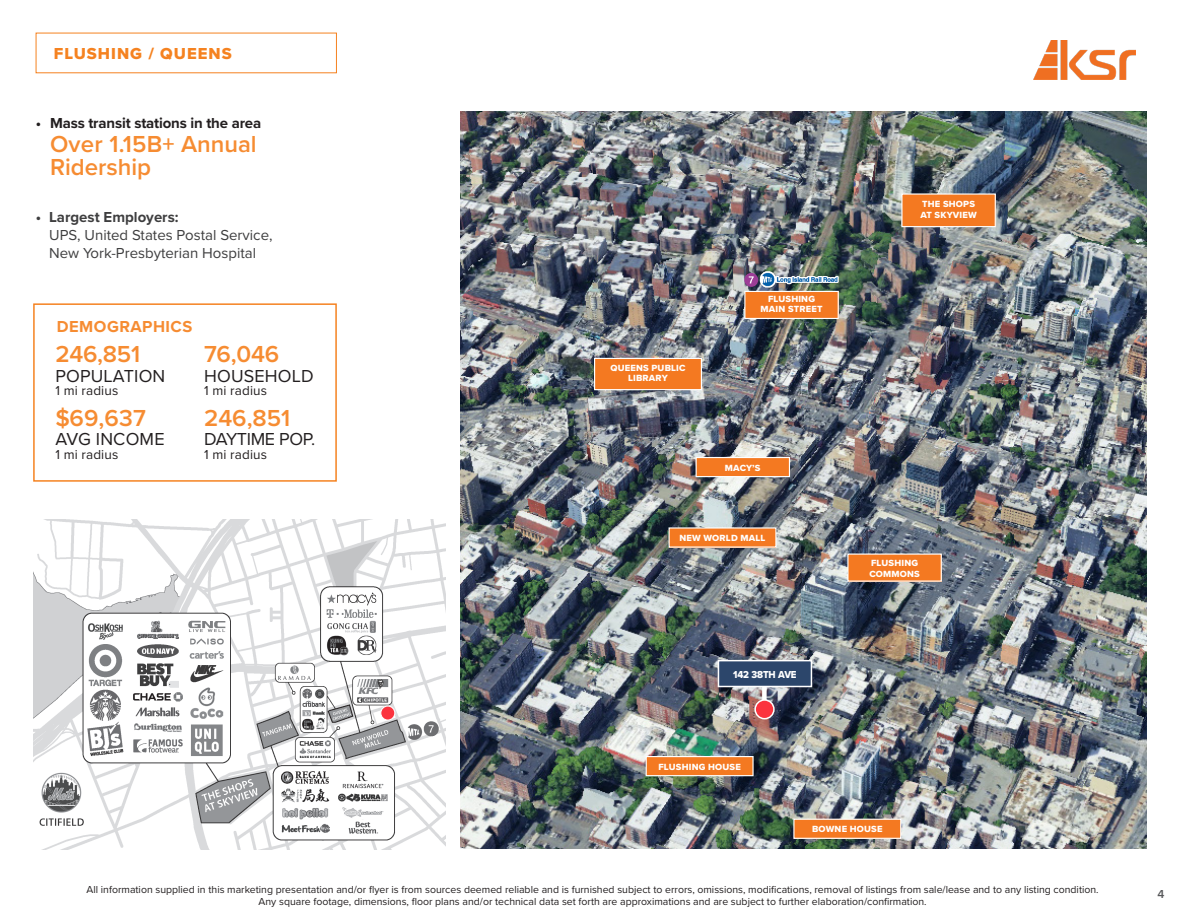
<style>
.page{position:relative;width:1188px;height:918px;background:#fff}
.page>*{position:absolute;margin:0;border:0;box-sizing:border-box;transform-origin:0 0}
.t1{font:600 24px/22.5px "Proxima Nova";color:#f68c32}
.t2{font:18px "Proxima Nova";letter-spacing:.01em;color:#231f20}
.t3{font:18px "Proxima Nova";letter-spacing:-.02em;color:#231f20}
.t4{font:16.5px "Proxima Nova Extrabld";letter-spacing:.06em;color:#f58220}
.t5{font:700 16.5px "Proxima Nova";letter-spacing:.03em;color:#f68c32}
.t6{font:15px/18px "Proxima Nova";color:#3e3e3f}
.t7{font:700 15px "Proxima Nova";letter-spacing:-.01em;color:#231f20}
.t8{font:13.5px "Proxima Nova";letter-spacing:.01em;color:#231f20}
.t9{font:600 12px "Proxima Nova";color:#57585a}
.t10{font:10.5px/12px "Proxima Nova";color:#231f20;text-align:center}
.t11{font:10.5px "Proxima Nova Extrabld";letter-spacing:-.01em;color:#fff;scale:.92 1}
.t12{font:9.3px/10.5px "Proxima Nova Extrabld";letter-spacing:.02em;color:#fff}
.s1{font-weight:700}
</style>
<div class="page">
<img style="left:33px;top:520px;width:413px;height:329px">
<img style="left:1033px;top:40px;width:103px;height:39px">
<img style="left:460px;top:111px;width:687px;height:738px">
<div style="left:902px;top:194px;width:93px;height:33px;background:#f47921"></div>
<div style="left:901px;top:193px;width:95px;height:34px;border:1px solid #fff"></div>
<div style="left:595px;top:358px;width:106px;height:32px;background:#f47921"></div>
<div style="left:594px;top:358px;width:108px;height:32px;border:1px solid #fff"></div>
<div style="left:794px;top:819px;width:107px;height:19px;background:#f47921"></div>
<div style="left:793px;top:819px;width:108px;height:20px;border:1px solid #fff"></div>
<div style="left:646px;top:757px;width:107px;height:19px;background:#f47921"></div>
<div style="left:646px;top:756px;width:108px;height:20px;border:1px solid #fff"></div>
<div style="left:745px;top:291px;width:93px;height:27px;background:#f47921"></div>
<div style="left:744px;top:291px;width:95px;height:28px;border:1px solid #fff"></div>
<div style="left:696px;top:458px;width:93px;height:19px;background:#f47921"></div>
<div style="left:696px;top:457px;width:94px;height:20px;border:1px solid #fff"></div>
<div style="left:669px;top:528px;width:107px;height:19px;background:#f47921"></div>
<div style="left:848px;top:554px;width:93px;height:27px;background:#f47921"></div>
<div style="left:33px;top:303px;width:304px;height:179px;border:2px solid #f58220"></div>
<div style="left:762px;top:677px;width:5px;height:33px;background:#fff"></div>
<div style="left:755px;top:700px;width:19px;height:19px;background:#fb333e;border-radius:50%"></div>
<div style="left:754px;top:699px;width:21px;height:20px;border:2px solid #fff;border-radius:50%"></div>
<div style="left:718px;top:661px;width:93px;height:26px;background:#2c466b"></div>
<div style="left:718px;top:660px;width:94px;height:27px;border:2px solid #fff"></div>
<div style="left:381px;top:706px;width:14px;height:14px;background:#fb333e;border-radius:50%"></div>
<div style="left:380px;top:705px;width:15px;height:16px;border:1px solid #fff;border-radius:50%"></div>
<svg style="left:744px;top:273px;width:14px;height:14px"></svg>
<img style="left:758px;top:268px;width:84px;height:25px">
<p class="t4" style="left:54px;top:41px;width:179px">FLUSHING / QUEENS</p>
<p class="t7" style="left:36px;top:112px;width:227px">• Mass transit stations in the area</p>
<p class="t1" style="left:50px;top:132px;width:208px">Over 1.15B+ Annual<br>Ridership</p>
<p class="t6" style="left:49px;top:208px;width:225px;text-indent:-14px"><span class="s1">• Largest Employers:<br></span>UPS, United States Postal Service,<br>New York-Presbyterian Hospital</p>
<p class="t5" style="left:57px;top:314px;width:137px">DEMOGRAPHICS</p>
<p class="t1" style="left:55px;top:343px;width:86px">246,851</p>
<p class="t2" style="left:55px;top:363px;width:112px">POPULATION</p>
<p class="t8" style="left:55px;top:381px;width:64px">1 mi radius</p>
<p class="t1" style="left:55px;top:406px;width:92px">$69,637</p>
<p class="t2" style="left:55px;top:426px;width:111px">AVG INCOME</p>
<p class="t8" style="left:55px;top:444px;width:64px">1 mi radius</p>
<p class="t1" style="left:204px;top:343px;width:76px">76,046</p>
<p class="t2" style="left:204px;top:363px;width:111px">HOUSEHOLD</p>
<p class="t8" style="left:204px;top:381px;width:64px">1 mi radius</p>
<p class="t1" style="left:204px;top:406px;width:88px">246,851</p>
<p class="t3" style="left:204px;top:426px;width:113px">DAYTIME POP.</p>
<p class="t8" style="left:204px;top:444px;width:64px">1 mi radius</p>
<p class="t12" style="left:610px;top:362px;width:77px;text-align:center">QUEENS PUBLIC<br>LIBRARY</p>
<p class="t12" style="left:761px;top:293px;width:64px;text-align:center">FLUSHING<br>MAIN STREET</p>
<p class="t12" style="left:725px;top:462px;width:37px">MACY’S</p>
<p class="t12" style="left:679px;top:533px;width:88px">NEW WORLD MALL</p>
<p class="t11" style="left:733px;top:666px;width:71px">142 38TH AVE</p>
<p class="t12" style="left:658px;top:761px;width:84px">FLUSHING HOUSE</p>
<p class="t12" style="left:920px;top:199px;width:58px">THE SHOPS<br>AT SKYVIEW</p>
<p class="t12" style="left:869px;top:558px;width:52px">FLUSHING<br>COMMONS</p>
<p class="t12" style="left:812px;top:824px;width:72px">BOWNE HOUSE</p>
<p class="t10" style="left:87px;top:883px;width:1014px">All information supplied in this marketing presentation and/or flyer is from sources deemed reliable and is furnished subject to errors, omissions, modifications, removal of listings from sale/lease and to any listing condition.<br>Any square footage, dimensions, floor plans and/or technical data set forth are approximations and are subject to further elaboration/confirmation.</p>
<p class="t9" style="left:1158px;top:886px;width:8px">4</p>
</div>
